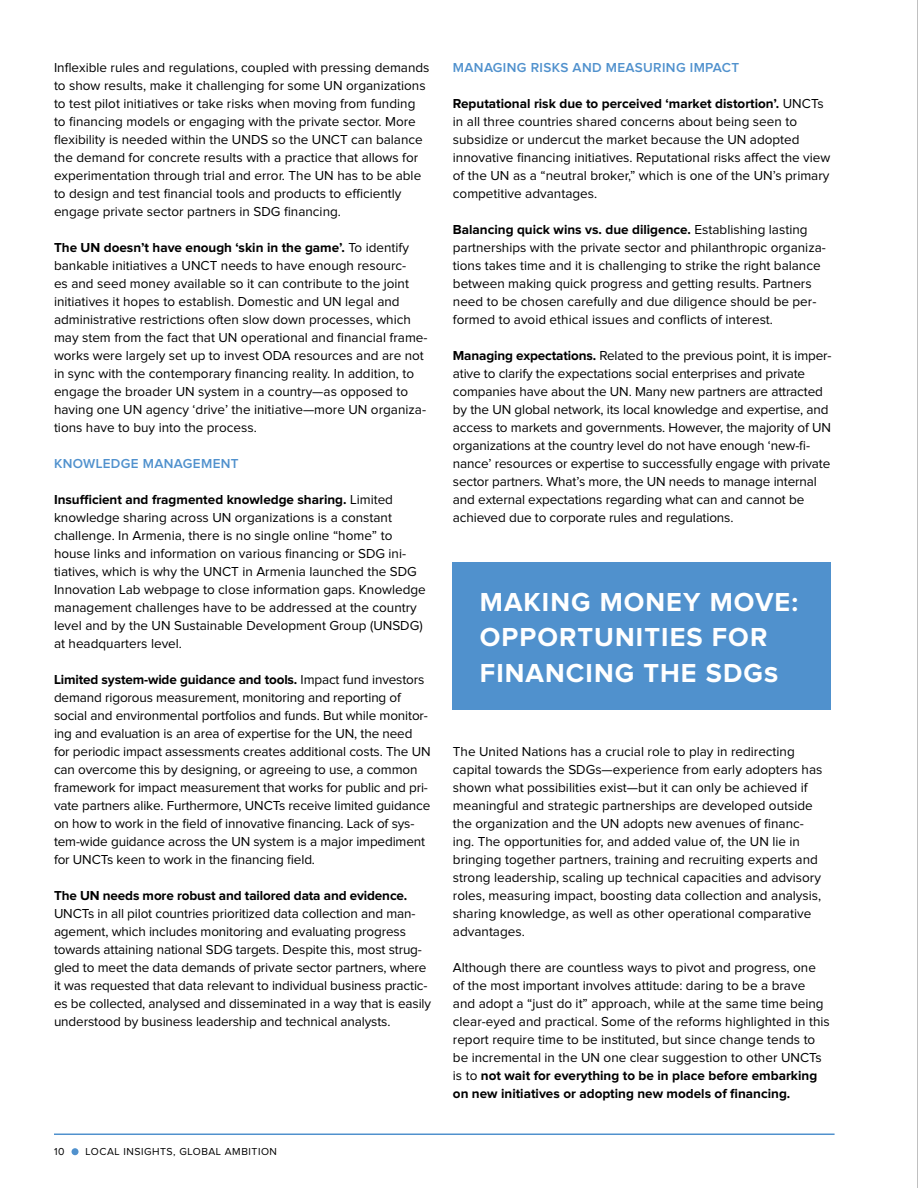
<style>
.page{position:relative;width:918px;height:1188px;background:#fff}
.page>*{position:absolute;margin:0;border:0;box-sizing:border-box;transform-origin:0 0}
.t1{font:700 27px/36px "Proxima Nova";letter-spacing:.04em;color:#fff}
.t2{font:13.5px/18px "Proxima Nova";color:#000}
.t3{font:600 13.5px "Proxima Nova";letter-spacing:.025em;color:#5091cd}
.t4{font:700 13.5px "Proxima Nova";letter-spacing:-.01em;color:#000}
.t5{font:10.5px "Proxima Nova";letter-spacing:.05em;color:#000}
.s1{font-weight:700}
</style>
<div class="page">
<hr style="left:54px;top:1134px;width:781px;height:1px;background:#5091cd">
<div style="left:72px;top:1148px;width:7px;height:7px;background:#5091cd;border-radius:50%"></div>
<hr style="left:917px;top:0;width:1px;height:1188px;background:#000">
<div style="left:453px;top:562px;width:378px;height:148px;background:#5091cd"></div>
<p class="t2" style="left:54px;top:59px;width:377px">Inflexible rules and regulations, coupled with pressing demands to show results, make it challenging for some UN organizations to test pilot initiatives or take risks when moving from funding to financing models or engaging with the private sector. More flexibility is needed within the UNDS so the UNCT can balance the demand for concrete results with a practice that allows for experimentation through trial and error. The UN has to be able to design and test financial tools and products to efficiently engage private sector partners in SDG financing.</p>
<p class="t2" style="left:54px;top:239px;width:375px"><span class="s1">The UN doesn’t have enough ‘skin in the game’.</span> To identify bankable initiatives a UNCT needs to have enough resourc-<br>es and seed money available so it can contribute to the joint initiatives it hopes to establish. Domestic and UN legal and administrative restrictions often slow down processes, which may stem from the fact that UN operational and financial frame&shy;works were largely set up to invest ODA resources and are not in sync with the contemporary financing reality. In addition, to engage the broader UN system in a country—as opposed to having one UN agency ‘drive’ the initiative—more UN organiza&shy;tions have to buy into the process.</p>
<p class="t3" style="left:54px;top:456px;width:186px">KNOWLEDGE MANAGEMENT</p>
<p class="t2" style="left:54px;top:491px;width:373px"><span class="s1">Insufficient and fragmented knowledge sharing.</span> Limited knowledge sharing across UN organizations is a constant challenge. In Armenia, there is no single online “home” to house links and information on various financing or SDG ini&shy;tiatives, which is why the UNCT in Armenia launched the SDG Innovation Lab webpage to close information gaps. Knowledge management challenges have to be addressed at the country level and by the UN Sustainable Development Group (UNSDG) at headquarters level.</p>
<p class="t2" style="left:54px;top:671px;width:378px"><span class="s1">Limited system-wide guidance and tools.</span> Impact fund investors demand rigorous measurement, monitoring and reporting of social and environmental portfolios and funds. But while monitor&shy;ing and evaluation is an area of expertise for the UN, the need for periodic impact assessments creates additional costs. The UN can overcome this by designing, or agreeing to use, a common framework for impact measurement that works for public and pri&shy;vate partners alike. Furthermore, UNCTs receive limited guidance on how to work in the field of innovative financing. Lack of sys&shy;tem-wide guidance across the UN system is a major impediment for UNCTs keen to work in the financing field.</p>
<p class="t4" style="left:54px;top:888px;width:355px">The UN needs more robust and tailored data and evidence.</p>
<p class="t2" style="left:54px;top:905px;width:379px">UNCTs in all pilot countries prioritized data collection and man&shy;agement, which includes monitoring and evaluating progress towards attaining national SDG targets. Despite this, most strug&shy;gled to meet the data demands of private sector partners, where it was requested that data relevant to individual business practic&shy;es be collected, analysed and disseminated in a way that is easily understood by business leadership and technical analysts.</p>
<p class="t5" style="left:54px;top:1146px;width:12px">10</p>
<p class="t5" style="left:86px;top:1146px;width:193px">LOCAL INSIGHTS, GLOBAL AMBITION</p>
<p class="t3" style="left:453px;top:60px;width:288px">MANAGING RISKS AND MEASURING IMPACT</p>
<p class="t2" style="left:453px;top:95px;width:379px"><span class="s1">Reputational risk due to perceived ‘market distortion’.</span> UNCTs in all three countries shared concerns about being seen to subsidize or undercut the market because the UN adopted innovative financing initiatives. Reputational risks affect the view of the UN as a “neutral broker,” which is one of the UN’s primary competitive advantages.</p>
<p class="t2" style="left:453px;top:221px;width:374px"><span class="s1">Balancing quick wins vs. due diligence.</span> Establishing lasting partnerships with the private sector and philanthropic organiza&shy;tions takes time and it is challenging to strike the right balance between making quick progress and getting results. Partners need to be chosen carefully and due diligence should be per&shy;formed to avoid ethical issues and conflicts of interest.</p>
<p class="t2" style="left:453px;top:347px;width:380px"><span class="s1">Managing expectations.</span> Related to the previous point, it is imper&shy;ative to clarify the expectations social enterprises and private companies have about the UN. Many new partners are attracted by the UN global network, its local knowledge and expertise, and access to markets and governments. However, the majority of UN organizations at the country level do not have enough ‘new-fi&shy;nance’ resources or expertise to successfully engage with private sector partners. What’s more, the UN needs to manage internal and external expectations regarding what can and cannot be achieved due to corporate rules and regulations.</p>
<h1 class="t1" style="left:480px;top:584px;width:320px">MAKING MONEY MOVE:<br>OPPORTUNITIES FOR<br>FINANCING THE SDGs</h1>
<p class="t2" style="left:453px;top:743px;width:371px">The United Nations has a crucial role to play in redirecting capital towards the SDGs—experience from early adopters has shown what possibilities exist—but it can only be achieved if meaningful and strategic partnerships are developed outside the organization and the UN adopts new avenues of financ&shy;ing. The opportunities for, and added value of, the UN lie in bringing together partners, training and recruiting experts and strong leadership, scaling up technical capacities and advisory roles, measuring impact, boosting data collection and analysis, sharing knowledge, as well as other operational comparative advantages.</p>
<p class="t2" style="left:453px;top:959px;width:378px">Although there are countless ways to pivot and progress, one of the most important involves attitude: daring to be a brave and adopt a “just do it” approach, while at the same time being clear-eyed and practical. Some of the reforms highlighted in this report require time to be instituted, but since change tends to be incremental in the UN one clear suggestion to other UNCTs is to <span class="s1">not wait for everything to be in place before embarking on new initiatives or adopting new models of financing.</span></p>
</div>
